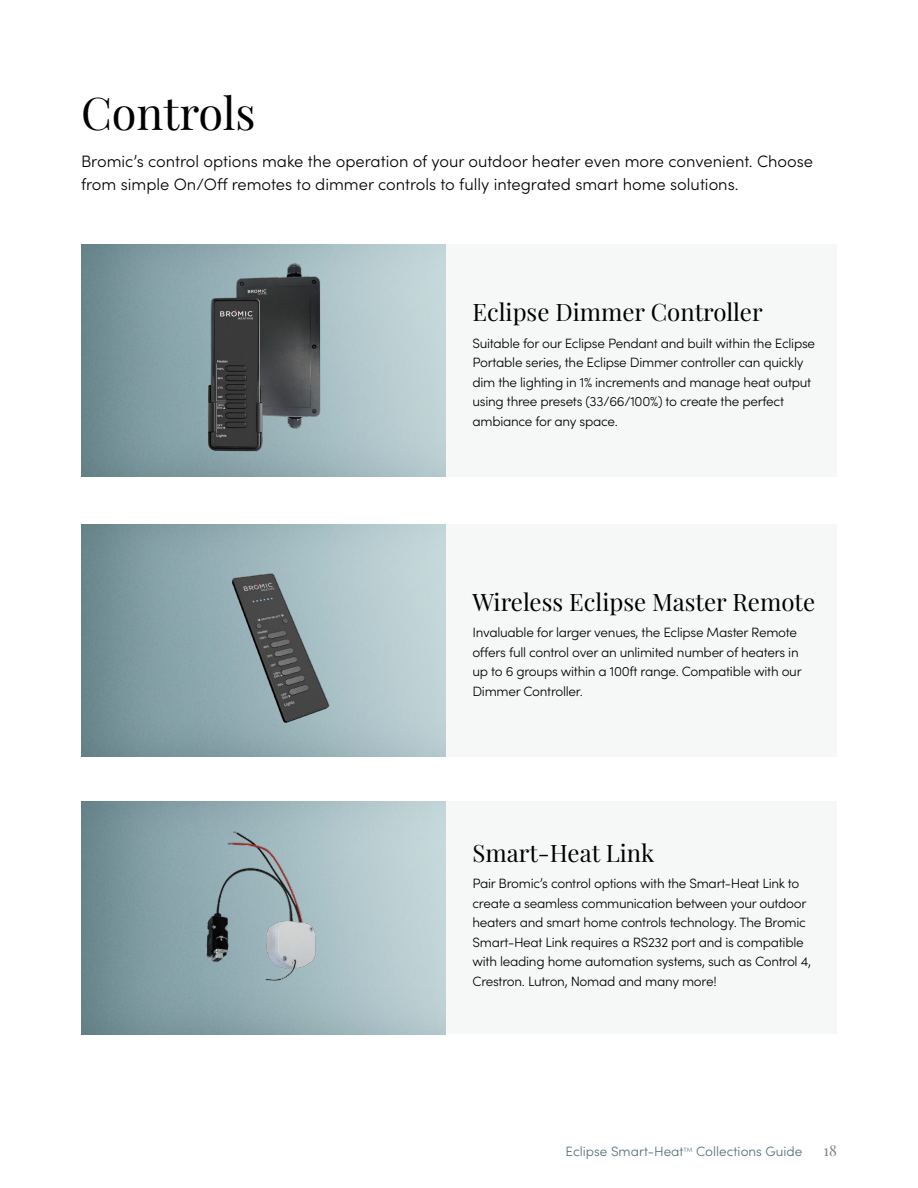
<style>
.page{position:relative;width:918px;height:1188px;background:#fff}
.page>*{position:absolute;margin:0;border:0;box-sizing:border-box;transform-origin:0 0}
.Page_Header{font:45px "Playfair Display";color:#000}
.Subhead_-_Serif{font:24px "Playfair Display";color:#000}
.t1{font:300 16.5px/22.5px "Sofia Pro";color:#000}
.t2{font:15px "Playfair Display";color:#818384}
.t3{font:300 13.5px/19.5px "Sofia Pro";letter-spacing:-.02em;color:#000}
.t4{font:300 13.5px "Sofia Pro";color:#546e75}
</style>
<div class="page">
<div style="left:430px;top:244px;width:407px;height:233px;background:#f6f8f8"></div>
<div style="left:430px;top:524px;width:407px;height:232px;background:#f6f8f8"></div>
<div style="left:430px;top:802px;width:407px;height:232px;background:#f6f8f8"></div>
<img style="left:81px;top:244px;width:365px;height:233px">
<img style="left:81px;top:524px;width:365px;height:232px">
<img style="left:81px;top:802px;width:365px;height:232px">
<img style="left:234px;top:261px;width:88px;height:169px">
<img style="left:198px;top:284px;width:73px;height:176px">
<img style="left:189px;top:556px;width:178px;height:180px">
<img style="left:203px;top:829px;width:121px;height:157px">
<p class="Page_Header" style="left:81px;top:78px;width:176px">Controls</p>
<p class="t1" style="left:81px;top:149px;width:734px">Bromic’s control options make the operation of your outdoor heater even more convenient. Choose from simple On/Off remotes to dimmer controls to fully integrated smart home solutions.</p>
<p class="Subhead_-_Serif" style="left:472px;top:294px;width:292px">Eclipse Dimmer Controller</p>
<p class="t3" style="left:472px;top:332px;width:344px">Suitable for our Eclipse Pendant and built within the Eclipse Portable series, the Eclipse Dimmer controller can quickly dim the lighting in 1% increments and manage heat output using three presets (33/66/100%) to create the perfect ambiance for any space.</p>
<p class="Subhead_-_Serif" style="left:472px;top:583px;width:344px">Wireless Eclipse Master Remote</p>
<p class="t3" style="left:472px;top:622px;width:331px">Invaluable for larger venues, the Eclipse Master Remote offers full control over an unlimited number of heaters in up to 6 groups within a 100ft range. Compatible with our Dimmer Controller.</p>
<p class="Subhead_-_Serif" style="left:472px;top:834px;width:183px">Smart-Heat Link</p>
<p class="t3" style="left:472px;top:873px;width:340px">Pair Bromic’s control options with the Smart-Heat Link to create a seamless communication between your outdoor heaters and smart home controls technology. The Bromic Smart-Heat Link requires a RS232 port and is compatible with leading home automation systems, such as Control 4, Crestron. Lutron, Nomad and many more!</p>
<p class="t4" style="left:566px;top:1141px;width:238px">Eclipse Smart-Heat<sup>TM</sup> Collections Guide</p>
<p class="t2" style="left:824px;top:1138px;width:15px">18</p>
</div>
